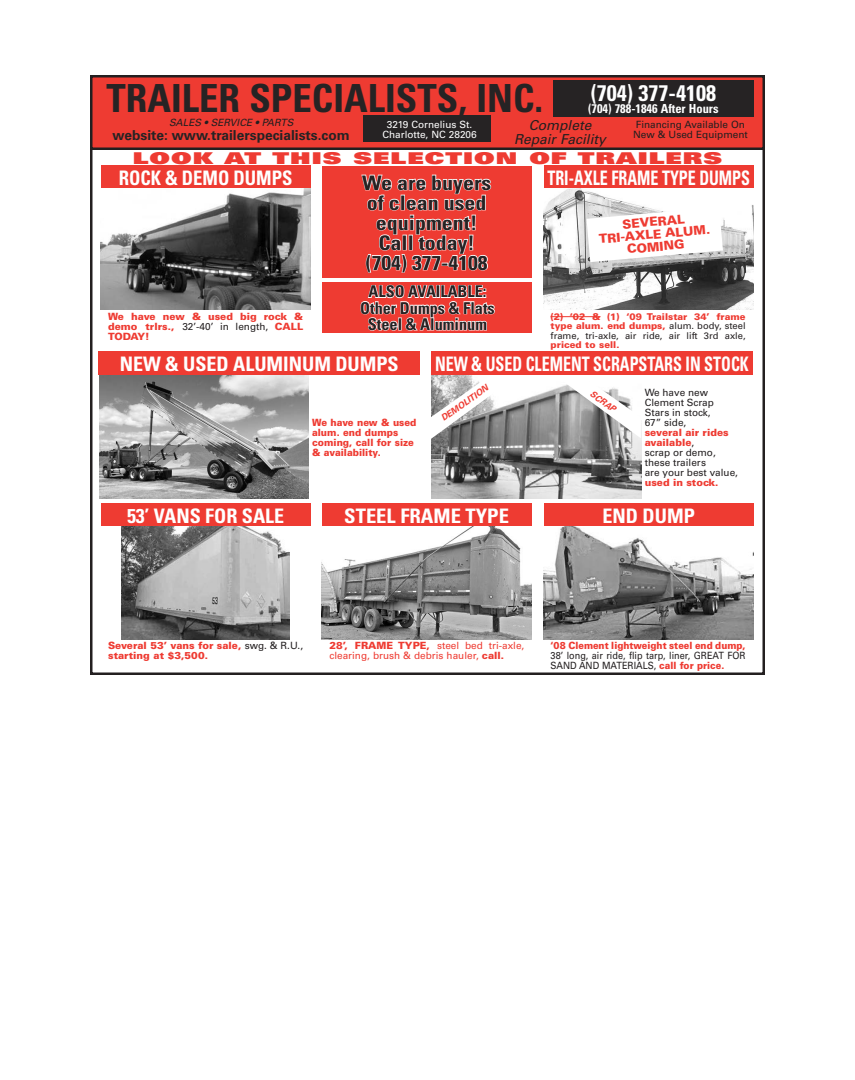
<style>
.page{position:relative;width:855px;height:1080px;background:#fff}
.page>*{position:absolute;margin:0;border:0;box-sizing:border-box;transform-origin:0 0}
.t1{font:700 condensed 38.75px "Univers";color:#262324}
.t2{font:700 condensed 22.5px "Univers";color:#fff}
.t3{font:700 condensed 20px "Univers";color:#fff}
.t4{font:700 condensed 20px "Univers";color:#262324;scale:1.1 1}
.t5{font:700 condensed 20px "Univers";color:#fff;scale:.8 1}
.t6{font:700 condensed 20px "Univers";color:#fff;scale:.93 1}
.t7{font:700 condensed 16.25px "Univers";color:#262324}
.t8{font:900 16.25px "Univers";letter-spacing:.04em;color:#ee3b32;scale:1.59 1}
.t9{font:700 13.75px "Univers";color:#262324}
.t10{font:italic 13.75px "Univers";color:#231f20}
.t11{font:900 12.5px/12.5px "Univers";color:#ee3b32;text-align:center}
.t12{font:700 condensed 12.5px "Univers";color:#fff}
.t13{font:900 10px/10px "Univers";color:#ee3b32;text-align:justify}
.t14{font:10px/10px "Univers";color:#231f20}
.t15{font:10px/10px "Univers";color:#231f20;text-align:justify;scale:.91 1}
.t16{font:10px/10px "Univers";color:#ee3b32}
.t17{font:900 10px/10px "Univers";color:#ee3b32;scale:.94 1}
.t18{font:10px "Univers";color:#fff}
.t19{font:italic 10px "Univers";color:#231f20}
.t20{font:900 9.38px/9.4px "Univers";color:#ee3b32;text-align:justify}
.t21{font:italic 700 8.75px "Univers";color:#ee3b32}
.s1{font-size:31.25px}
.s2{font-weight:400;color:#231f20}
.s3{font-weight:900}
.s4{font-weight:900;color:#ee3b32}
</style>
<div class="page">
<div style="left:91px;top:76px;width:673px;height:73px;background:#ee3b32"></div>
<div style="left:90px;top:75px;width:675px;height:75px;border:2px solid #231f20"></div>
<div style="left:553px;top:80px;width:201px;height:36px;background:#262324"></div>
<div style="left:364px;top:115px;width:127px;height:27px;background:#262324"></div>
<hr style="left:551px;top:316px;width:49px;height:1px;background:#ee3b32">
<img style="left:101px;top:188px;width:210px;height:121px">
<img style="left:543px;top:188px;width:210px;height:121px">
<div style="left:101px;top:166px;width:210px;height:22px;background:#ee3b32"></div>
<div style="left:544px;top:166px;width:210px;height:22px;background:#ee3b32"></div>
<div style="left:322px;top:166px;width:210px;height:112px;background:#ee3b32"></div>
<img style="left:99px;top:375px;width:210px;height:124px">
<div style="left:99px;top:352px;width:321px;height:23px;background:#ee3b32"></div>
<img style="left:322px;top:526px;width:210px;height:114px">
<img style="left:121px;top:526px;width:168px;height:114px">
<img style="left:543px;top:526px;width:210px;height:114px">
<div style="left:101px;top:504px;width:210px;height:22px;background:#ee3b32"></div>
<div style="left:544px;top:504px;width:210px;height:22px;background:#ee3b32"></div>
<div style="left:322px;top:504px;width:210px;height:22px;background:#ee3b32"></div>
<div style="left:322px;top:282px;width:210px;height:50px;background:#ee3b32"></div>
<svg style="left:360px;top:174px;width:135px;height:157px"></svg>
<img style="left:432px;top:388px;width:210px;height:111px">
<svg style="left:556px;top:384px;width:85px;height:54px"></svg>
<svg style="left:431px;top:375px;width:87px;height:65px"></svg>
<div style="left:431px;top:352px;width:321px;height:23px;background:#ee3b32"></div>
<svg style="left:587px;top:207px;width:136px;height:55px"></svg>
<p class="t1" style="left:106px;top:75px;width:644px">TRAILER SPECIALISTS, INC. <span class="s1">(704)‑377-4108</span></p>
<p class="t2" style="left:591px;top:79px;width:127px">(704) 377-4108</p>
<p class="t12" style="left:588px;top:101px;width:132px">(704) 788-1846 After Hours</p>
<p class="t8" style="left:133px;top:148px;width:372px">LOOK AT THIS SELECTION OF TRAILERS</p>
<p class="t19" style="left:169px;top:117px;width:126px">SALES • SERVICE • PARTS</p>
<p class="t9" style="left:113px;top:127px;width:239px">website: www.trailerspecialists.com</p>
<p class="t14" style="left:633px;top:119px;width:116px">Financing Available On<br>New &amp; Used Equipment</p>
<p class="t18" style="left:387px;top:118px;width:87px">3219 Cornelius St.</p>
<p class="t18" style="left:382px;top:128px;width:96px">Charlotte, NC 28206</p>
<p class="t10" style="left:529px;top:117px;width:64px">Complete</p>
<p class="t10" style="left:514px;top:131px;width:93px">Repair Facility</p>
<p class="t6" style="left:119px;top:166px;width:188px">ROCK &amp; DEMO DUMPS</p>
<p class="t4" style="left:362px;top:170px;width:119px">We are buyers</p>
<p class="t5" style="left:547px;top:166px;width:255px">TRI-AXLE FRAME TYPE DUMPS</p>
<p class="t4" style="left:367px;top:190px;width:110px">of clean used</p>
<p class="t4" style="left:376px;top:210px;width:94px">equipment!</p>
<p class="t4" style="left:378px;top:230px;width:89px">Call today!</p>
<p class="t4" style="left:366px;top:250px;width:113px">(704) 377-4108</p>
<p class="t11" style="left:622px;top:218px;width:64px;rotate:-5deg">SEVERAL</p>
<p class="t11" style="left:599px;top:232px;width:113px;rotate:-5deg">TRI-AXLE ALUM.<br>COMING</p>
<p class="t7" style="left:369px;top:282px;width:119px">ALSO AVAILABLE:</p>
<p class="t7" style="left:360px;top:298px;width:136px">Other Dumps &amp; Flats</p>
<p class="t7" style="left:368px;top:314px;width:121px">Steel &amp; Aluminum</p>
<p class="t13" style="left:108px;top:312px;width:197px">We have new &amp; used big rock &amp; demo trlrs., <span class="s2">32’-40’ in length,</span> CALL TODAY!</p>
<p class="t20" style="left:551px;top:312px;width:197px">(2) ‘02 &amp; (1) ‘09 Trailstar 34’ frame type alum. end dumps, <span class="s2">alum. body, steel frame, tri-axle, air ride, air lift 3rd axle, </span>priced to sell.</p>
<p class="t3" style="left:120px;top:352px;width:280px">NEW &amp; USED ALUMINUM DUMPS</p>
<p class="t17" style="left:312px;top:418px;width:113px">We have new &amp; used alum. end dumps coming, call for size &amp; availability.</p>
<p class="t5" style="left:435px;top:352px;width:394px">NEW &amp; USED CLEMENT SCRAPSTARS IN STOCK</p>
<p class="t21" style="left:439px;top:415px;width:57px;rotate:-35deg">DEMOLITION</p>
<p class="t21" style="left:594px;top:389px;width:31px;rotate:36deg">SCRAP</p>
<p class="t14" style="left:645px;top:388px;width:65px">We have new</p>
<p class="t14" style="left:645px;top:398px;width:71px">Clement Scrap</p>
<p class="t14" style="left:645px;top:408px;width:67px">Stars in stock,</p>
<p class="t14" style="left:645px;top:418px;width:43px">67” side,</p>
<p class="t13" style="left:645px;top:427px;width:86px">several air rides</p>
<p class="t13" style="left:645px;top:437px;width:51px">available<span class="s2">,</span></p>
<p class="t14" style="left:645px;top:448px;width:73px">scrap or demo,</p>
<p class="t14" style="left:645px;top:458px;width:63px">these trailers</p>
<p class="t14" style="left:645px;top:468px;width:95px">are your best value,</p>
<p class="t13" style="left:645px;top:477px;width:75px">used in stock.</p>
<p class="t3" style="left:127px;top:503px;width:159px">53’ VANS FOR SALE</p>
<p class="t3" style="left:344px;top:503px;width:166px">STEEL FRAME TYPE</p>
<p class="t3" style="left:603px;top:503px;width:94px">END DUMP</p>
<p class="t13" style="left:108px;top:640px;width:197px">Several 53’ vans for sale, <span class="s2">swg. &amp; R.U., </span>starting at $3,500.</p>
<p class="t16" style="left:329px;top:641px;width:197px"><span class="s3">28’, FRAME TYPE,</span> steel bed tri-axle, clearing, brush &amp; debris hauler, <span class="s3">call.</span></p>
<p class="t15" style="left:551px;top:641px;width:216px"><span class="s4">‘08 Clement lightweight steel end dump, </span>38’ long, air ride, flip tarp, liner, GREAT FOR SAND AND MATERIALS, <span class="s4">call for price.</span></p>
</div>
